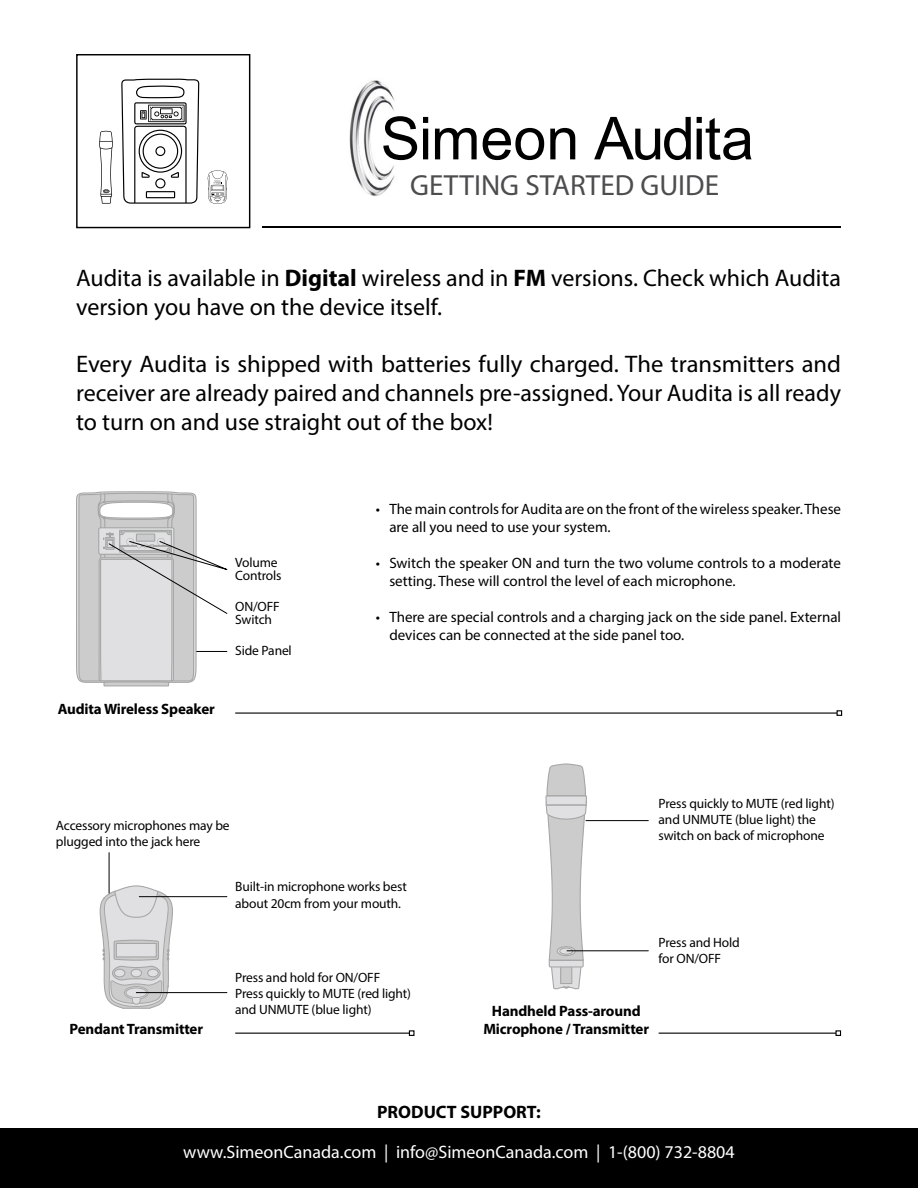
<style>
.page{position:relative;width:918px;height:1188px;background:#fff}
.page>*{position:absolute;margin:0;border:0;box-sizing:border-box;transform-origin:0 0}
.t1{font:59.25px "Arial";letter-spacing:-.02em;color:#000}
.t2{font:29.25px "Myriad Pro";color:#4d4d4f}
.t3{font:24px/28.8px "Myriad Pro";color:#000}
.t4{font:18px "Myriad Pro";color:#fff}
.t5{font:700 18px "Myriad Pro";color:#000}
.t6{font:15px/18px "Myriad Pro";color:#000}
.t7{font:700 15px/18px "Myriad Pro";letter-spacing:-.01em;color:#000;text-align:center}
.t8{font:13.5px/16.2px "Myriad Pro";letter-spacing:-.01em;color:#000}
.s1{font-weight:700}
</style>
<div class="page">
<div style="left:0;top:1129px;width:918px;height:59px;background:#000"></div>
<hr style="left:235px;top:713px;width:602px;height:1px;background:#000">
<svg style="left:837px;top:710px;width:5px;height:6px"></svg>
<img style="left:349px;top:80px;width:46px;height:117px">
<hr style="left:262px;top:227px;width:579px;height:1px;background:#000">
<div style="left:76px;top:54px;width:174px;height:174px;border:1px solid #000"></div>
<svg style="left:99px;top:131px;width:14px;height:73px"></svg>
<svg style="left:121px;top:79px;width:78px;height:125px"></svg>
<svg style="left:207px;top:170px;width:21px;height:34px"></svg>
<hr style="left:659px;top:1033px;width:177px;height:1px;background:#000">
<svg style="left:835px;top:1030px;width:6px;height:6px"></svg>
<svg style="left:545px;top:763px;width:43px;height:227px"></svg>
<hr style="left:586px;top:820px;width:62px;height:1px;background:#000">
<hr style="left:567px;top:950px;width:81px;height:1px;background:#000">
<hr style="left:235px;top:1033px;width:174px;height:1px;background:#000">
<svg style="left:409px;top:1030px;width:6px;height:6px"></svg>
<svg style="left:99px;top:885px;width:75px;height:124px;background:#d7d7d8"></svg>
<hr style="left:139px;top:896px;width:88px;height:1px;background:#000">
<hr style="left:136px;top:992px;width:91px;height:1px;background:#000">
<svg style="left:76px;top:491px;width:152px;height:196px"></svg>
<hr style="left:109px;top:853px;width:1px;height:40px;background:#000">
<h1 class="t1" style="left:381px;top:98px;width:375px">Simeon Audita</h1>
<h2 class="t2" style="left:410px;top:167px;width:310px">GETTING STARTED GUIDE</h2>
<h3 class="t3" style="left:76px;top:263px;width:766px">Audita is available in <span class="s1">Digital</span> wireless and in <span class="s1">FM</span> versions. Check which Audita version you have on the device itself.</h3>
<h3 class="t3" style="left:76px;top:350px;width:767px;text-align:justify">Every Audita is shipped with batteries fully charged. The transmitters and receiver are already paired and channels pre-assigned. Your Audita is all ready to turn on and use straight out of the box!</h3>
<p class="t8" style="left:235px;top:556px;width:48px;line-height:13.2px">Volume<br>Controls</p>
<p class="t8" style="left:235px;top:600px;width:46px;line-height:13.2px">ON/OFF<br>Switch</p>
<p class="t7" style="left:58px;top:699px;width:159px">Audita Wireless Speaker</p>
<p class="t8" style="left:235px;top:642px;width:58px">Side Panel</p>
<p class="t8" style="left:56px;top:817px;width:175px">Accessory microphones may be plugged into the jack here</p>
<p class="t6" style="left:389px;top:500px;width:453px;text-indent:-13px">• The main controls for Audita are on the front of the wireless speaker. These are all you need to use your system.</p>
<p class="t6" style="left:389px;top:554px;width:453px;text-indent:-14px">• Switch the speaker ON and turn the two volume controls to a moderate setting. These will control the level of each microphone.</p>
<p class="t6" style="left:389px;top:608px;width:453px;text-indent:-14px">• There are special controls and a charging jack on the side panel. External devices can be connected at the side panel too.</p>
<p class="t8" style="left:659px;top:795px;width:177px">Press quickly to MUTE (red light) and UNMUTE (blue light) the switch on back of microphone</p>
<p class="t7" style="left:70px;top:1020px;width:135px">Pendant Transmitter</p>
<p class="t8" style="left:235px;top:879px;width:173px">Built-in microphone works best about 20cm from your mouth.</p>
<p class="t8" style="left:235px;top:969px;width:177px">Press and hold for ON/OFF<br>Press quickly to MUTE (red light) and UNMUTE (blue light)</p>
<p class="t8" style="left:659px;top:934px;width:83px">Press and Hold for ON/OFF</p>
<p class="t7" style="left:483px;top:1002px;width:167px">Handheld Pass-around<br>Microphone / Transmitter</p>
<p class="t5" style="left:377px;top:1101px;width:165px">PRODUCT SUPPORT:</p>
<p class="t4" style="left:183px;top:1141px;width:553px">www.SimeonCanada.com | info@SimeonCanada.com | 1-(800) 732-8804</p>
</div>
